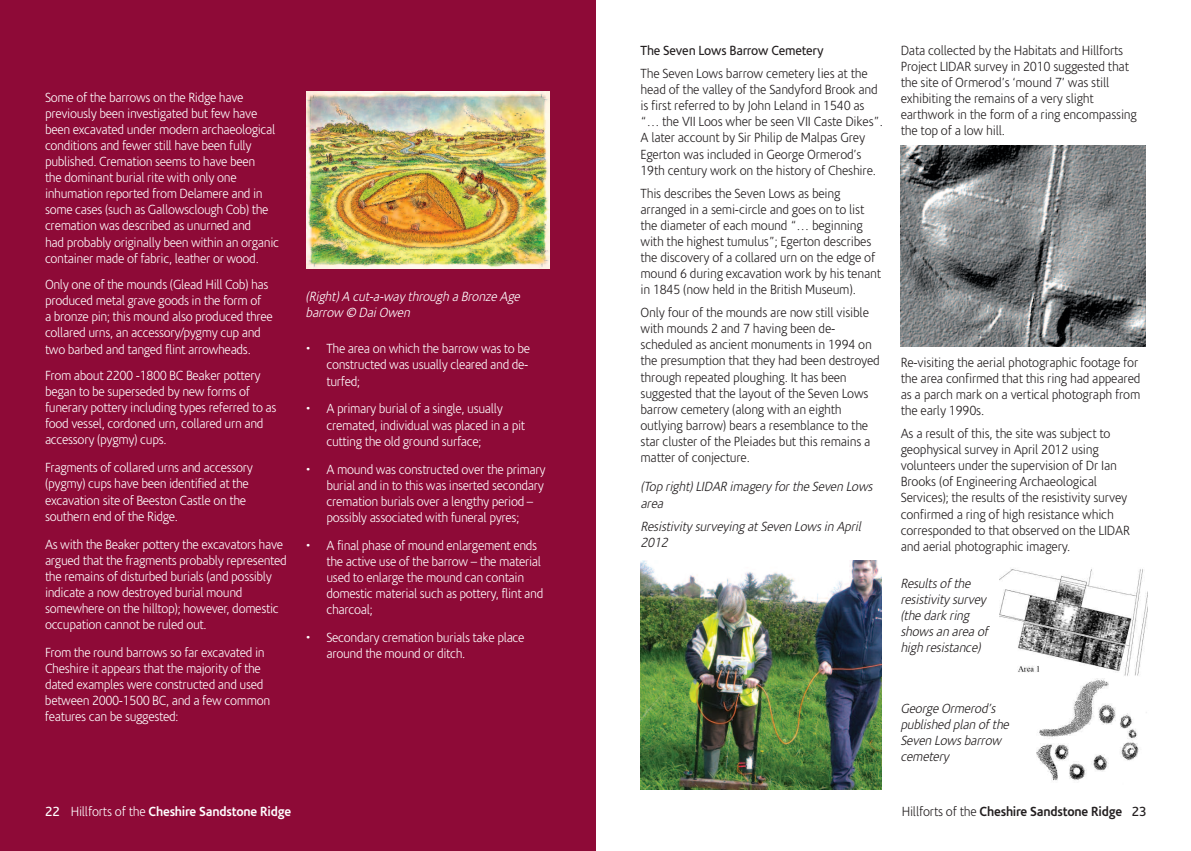
<style>
.page{position:relative;width:1191px;height:851px;background:#fff}
.page>*{position:absolute;margin:0;border:0;box-sizing:border-box;transform-origin:0 0}
.t1{font:300 13.38px/16px "Corisande";letter-spacing:-.025em;color:#fff;scale:.95 1}
.t2{font:300 13.38px/16px "Corisande";letter-spacing:-.015em;color:#231f20;scale:.95 1}
.t3{font:italic 300 13.38px/16px "Corisande";color:#231f20;scale:.95 1}
.t4{font:italic 300 13.38px/16px "Corisande";color:#fff;scale:.95 1}
.t5{font:700 13.38px "Corisande";letter-spacing:-.015em;color:#fff;scale:.95 1}
.t6{font:700 13.38px "Corisande";letter-spacing:-.015em;color:#231f20;scale:.95 1}
.t7{font:13.38px "Corisande";letter-spacing:-.015em;color:#231f20;scale:.95 1}
.s1{font-weight:400}
.s2{font-weight:300}
</style>
<div class="page">
<div style="left:0;top:0;width:595px;height:850px;background:#8e0a37"></div>
<img style="left:307px;top:92px;width:243px;height:176px">
<img style="left:640px;top:560px;width:241px;height:229px">
<img style="left:901px;top:146px;width:244px;height:200px">
<img style="left:999px;top:569px;width:148px;height:107px">
<img style="left:1036px;top:678px;width:111px;height:103px">
<p class="t1" style="left:45px;top:90px;width:248px">Some of the barrows on the Ridge have previously been investigated but few have been excavated under modern archaeological conditions and fewer still have been fully published. Cremation seems to have been<br>the dominant burial rite with only one inhumation reported from Delamere and in some cases (such as Gallowsclough Cob) the cremation was described as unurned and<br>had probably originally been within an organic container made of fabric, leather or wood.</p>
<p class="t1" style="left:45px;top:277px;width:241px">Only one of the mounds (Glead Hill Cob) has produced metal grave goods in the form of<br>a bronze pin; this mound also produced three collared urns, an accessory/pygmy cup and two barbed and tanged flint arrowheads.</p>
<p class="t1" style="left:45px;top:368px;width:245px">From about 2200 -1800 BC Beaker pottery began to be superseded by new forms of funerary pottery including types referred to as food vessel, cordoned urn, collared urn and accessory (pygmy) cups.</p>
<p class="t1" style="left:45px;top:460px;width:220px">Fragments of collared urns and accessory (pygmy) cups have been identified at the excavation site of Beeston Castle on the southern end of the Ridge.</p>
<p class="t1" style="left:45px;top:536px;width:256px">As with the Beaker pottery the excavators have argued that the fragments probably represented the remains of disturbed burials (and possibly indicate a now destroyed burial mound somewhere on the hilltop); however, domestic occupation cannot be ruled out.</p>
<p class="t1" style="left:45px;top:644px;width:238px">From the round barrows so far excavated in Cheshire it appears that the majority of the dated examples were constructed and used between 2000-1500 BC, and a few common features can be suggested:</p>
<p class="t4" style="left:305px;top:288px;width:230px">(Right) A cut-a-way through a Bronze Age barrow © Dai Owen</p>
<p class="t1" style="left:326px;top:341px;width:216px;text-align:justify;text-indent:-21px">• The area on which the barrow was to be constructed was usually cleared and de&shy;turfed;</p>
<p class="t1" style="left:326px;top:401px;width:211px;text-indent:-21px">• A primary burial of a single, usually cremated, individual was placed in a pit cutting the old ground surface;</p>
<p class="t1" style="left:326px;top:461px;width:232px;text-indent:-21px">• A mound was constructed over the primary burial and in to this was inserted secondary cremation burials over a lengthy period – possibly associated with funeral pyres;</p>
<p class="t1" style="left:326px;top:537px;width:230px;text-indent:-21px">• A final phase of mound enlargement ends the active use of the barrow – the material used to enlarge the mound can contain domestic material such as pottery, flint and charcoal;</p>
<p class="t1" style="left:326px;top:629px;width:210px;text-indent:-21px">• Secondary cremation burials take place around the mound or ditch.</p>
<p class="t7" style="left:640px;top:43px;width:194px">The Seven Lows Barrow Cemetery</p>
<p class="t2" style="left:640px;top:66px;width:257px">The Seven Lows barrow cemetery lies at the head of the valley of the Sandyford Brook and is first referred to by John Leland in 1540 as “… the VII Loos wher be seen VII Caste Dikes”.<br>A later account by Sir Philip de Malpas Grey Egerton was included in George Ormerod’s 19th century work on the history of Cheshire.</p>
<p class="t2" style="left:640px;top:185px;width:255px">This describes the Seven Lows as being arranged in a semi-circle and goes on to list the diameter of each mound “… beginning with the highest tumulus”; Egerton describes the discovery of a collared urn on the edge of mound 6 during excavation work by his tenant in 1845 (now held in the British Museum).</p>
<p class="t2" style="left:640px;top:305px;width:254px">Only four of the mounds are now still visible with mounds 2 and 7 having been de&shy;scheduled as ancient monuments in 1994 on the presumption that they had been destroyed through repeated ploughing. It has been suggested that the layout of the Seven Lows barrow cemetery (along with an eighth outlying barrow) bears a resemblance to the star cluster of the Pleiades but this remains a matter of conjecture.</p>
<p class="t3" style="left:640px;top:479px;width:249px">(Top right) LIDAR imagery for the Seven Lows area</p>
<p class="t3" style="left:640px;top:519px;width:237px">Resistivity surveying at Seven Lows in April<br>2012</p>
<p class="t2" style="left:900px;top:43px;width:250px">Data collected by the Habitats and Hillforts Project LIDAR survey in 2010 suggested that the site of Ormerod’s ‘mound 7’ was still exhibiting the remains of a very slight earthwork in the form of a ring encompassing the top of a low hill.</p>
<p class="t2" style="left:900px;top:355px;width:254px">Re-visiting the aerial photographic footage for the area confirmed that this ring had appeared as a parch mark on a vertical photograph from the early 1990s.</p>
<p class="t2" style="left:900px;top:426px;width:243px">As a result of this, the site was subject to geophysical survey in April 2012 using volunteers under the supervision of Dr Ian Brooks (of Engineering Archaeological Services); the results of the resistivity survey confirmed a ring of high resistance which corresponded to that observed on the LIDAR and aerial photographic imagery.</p>
<p class="t3" style="left:900px;top:575px;width:97px">Results of the resistivity survey (the dark ring shows an area of high resistance)</p>
<p class="t3" style="left:900px;top:701px;width:119px">George Ormerod’s published plan of the<br>Seven Lows barrow cemetery</p>
<p class="t5" style="left:45px;top:803px;width:261px"><span class="s1">22</span> <span class="s2">Hillforts of the</span> Cheshire Sandstone Ridge</p>
<p class="t6" style="left:901px;top:803px;width:259px"><span class="s2">Hillforts of the</span> Cheshire Sandstone Ridge <span class="s1">23</span></p>
</div>
